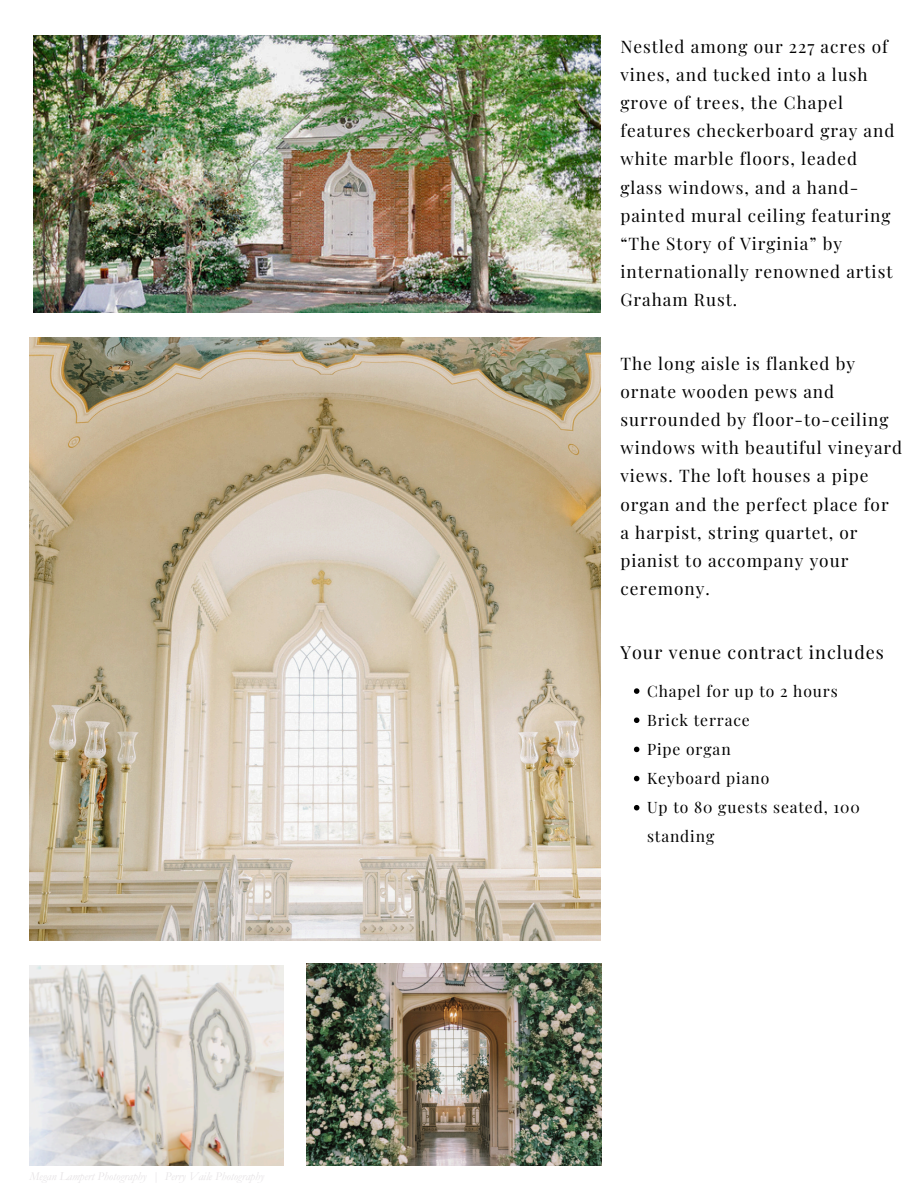
<style>
.page{position:relative;width:918px;height:1188px;background:#fff}
.page>*{position:absolute;margin:0;border:0;box-sizing:border-box;transform-origin:0 0}
.t1{font:18px "Playfair Display";letter-spacing:.055em;color:#000}
.t2{font:17.25px/28.2px "Playfair Display";letter-spacing:.055em;color:#000}
.t3{font:15.75px/29.1px "Playfair Display";letter-spacing:.055em;color:#000}
</style>
<div class="page">
<img style="left:29px;top:338px;width:572px;height:603px">
<img style="left:307px;top:963px;width:294px;height:203px">
<img style="left:34px;top:36px;width:567px;height:276px">
<img style="left:29px;top:965px;width:255px;height:201px">
<svg style="left:634px;top:688px;width:5px;height:6px"></svg>
<svg style="left:634px;top:717px;width:5px;height:6px"></svg>
<svg style="left:634px;top:747px;width:5px;height:5px"></svg>
<svg style="left:634px;top:776px;width:5px;height:5px"></svg>
<svg style="left:634px;top:805px;width:5px;height:5px"></svg>
<p class="t2" style="left:620px;top:32px;width:276px">Nestled among our 227 acres of vines, and tucked into a lush grove of trees, the Chapel features checkerboard gray and white marble floors, leaded glass windows, and a hand&shy;painted mural ceiling featuring “The Story of Virginia” by internationally renowned artist<br>Graham Rust.</p>
<h1 class="t2" style="left:620px;top:349px;width:283px">The long aisle is flanked by ornate wooden pews and surrounded by floor-to-ceiling windows with beautiful vineyard views. The loft houses a pipe organ and the perfect place for<br>a harpist, string quartet, or pianist to accompany your ceremony.</h1>
<p class="t1" style="left:620px;top:640px;width:265px">Your venue contract includes</p>
<h1 class="t3" style="left:647px;top:676px;width:192px">Chapel for up to 2 hours</h1>
<h1 class="t3" style="left:647px;top:705px;width:104px">Brick terrace</h1>
<p class="t3" style="left:647px;top:734px;width:85px">Pipe organ</p>
<p class="t3" style="left:647px;top:763px;width:124px">Keyboard piano</p>
<p class="t3" style="left:647px;top:792px;width:214px">Up to 80 guests seated, 100 standing</p>
</div>
